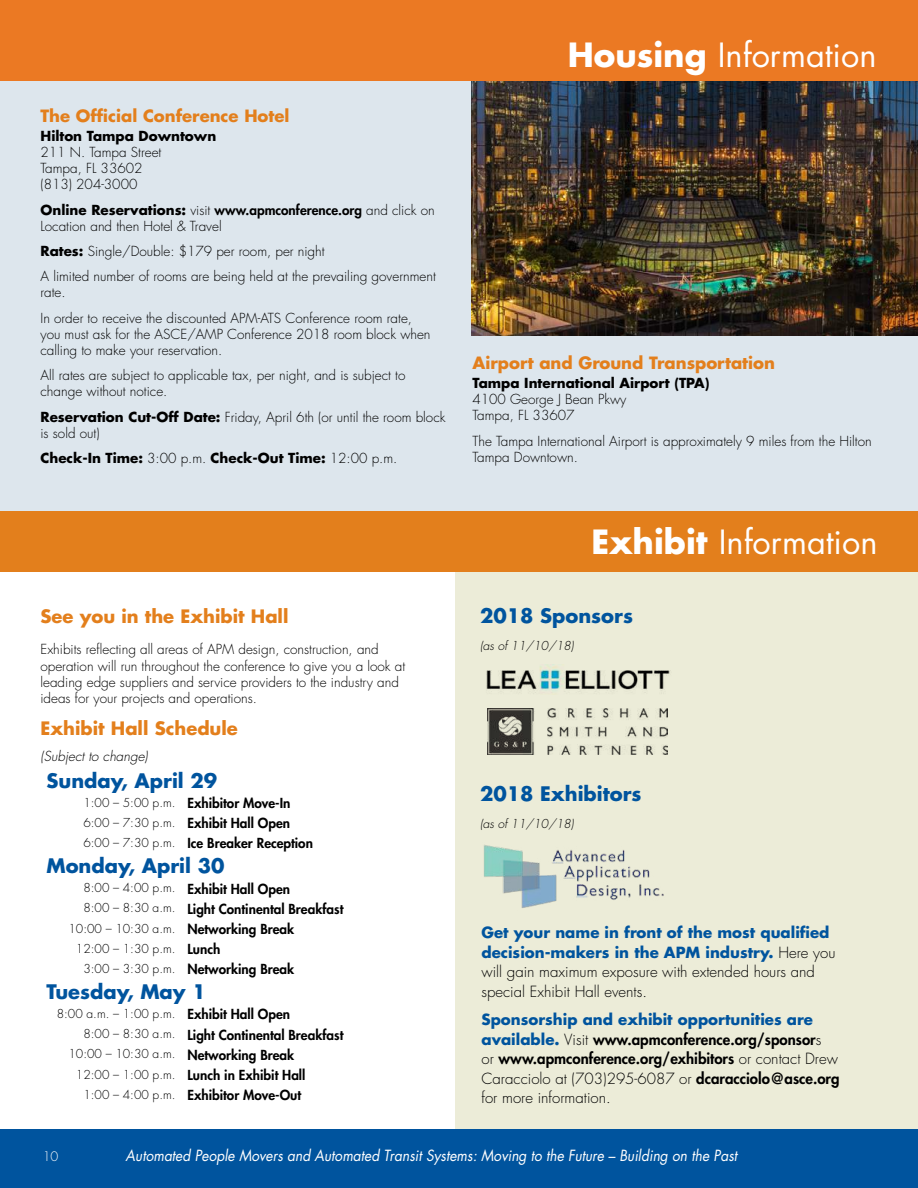
<style>
.page{position:relative;width:918px;height:1188px;background:#fff}
.page>*{position:absolute;margin:0;border:0;box-sizing:border-box;transform-origin:0 0}
.t1{font:32.55px "Futura Std";color:#fff}
.t2{font:700 19.5px "Futura Std";color:#00549e}
.t3{font:700 18px "Futura Std";color:#e37f1c}
.t4{font:700 16.5px "Futura Std";color:#e37f1c}
.t5{font:800 15px/19.5px "Futura Std";color:#000}
.t6{font:300 15px/19.5px "Futura Std";color:#000}
.t7{font:italic 15px "Futura Std";color:#fff;scale:.92 1}
.t8{font:300 13.5px/16.2px "Futura Std";color:#000}
.t9{font:800 13.5px/20.1px "Futura Std";color:#000}
.t10{font:700 13.5px "Futura Std";color:#000}
.t11{font:italic 300 13.5px "Futura Std";color:#000}
.t12{font:300 12.75px "Futura Std";color:#fff}
.t13{font:300 12px/20.1px "Futura Std";color:#000}
.t14{font:italic 300 12px "Futura Std";color:#000}
.s1{font-weight:700}
.s2{font-weight:800}
.s3{font-weight:300}
.s4{font-weight:300;font-size:12px}
.s5{font-weight:800;font-size:13.5px}
.s6{font-weight:700;color:#00549e}
</style>
<div class="page">
<div style="left:455px;top:515px;width:463px;height:657px;background:#ececd8"></div>
<div style="left:0;top:0;width:918px;height:81px;background:#eb7923"></div>
<div style="left:0;top:81px;width:918px;height:455px;background:#dde6ed"></div>
<img style="left:472px;top:81px;width:446px;height:255px">
<div style="left:0;top:511px;width:918px;height:61px;background:#e37f1c"></div>
<img style="left:483px;top:845px;width:181px;height:63px">
<img style="left:488px;top:708px;width:180px;height:46px">
<div style="left:0;top:1129px;width:918px;height:59px;background:#00549e"></div>
<img style="left:486px;top:664px;width:185px;height:29px">
<p class="t4" style="left:40px;top:104px;width:251px">The Official Conference Hotel</p>
<p class="t10" style="left:40px;top:127px;width:177px">Hilton Tampa Downtown</p>
<p class="t8" style="left:40px;top:144px;width:122px">211 N. Tampa Street<br>Tampa, FL 33602 (813) 204-3000</p>
<p class="t8" style="left:40px;top:202px;width:396px"><span class="s1">Online Reservations:</span> visit <span class="s2">www.apmconference.org</span> and click on<br>Location and then Hotel &amp; Travel</p>
<p class="t8" style="left:40px;top:239px;width:397px;line-height:25.2px"><span class="s1">Rates:</span> Single/Double: $179 per room, per night<br>A limited number of rooms are being held at the prevailing government</p>
<p class="t8" style="left:40px;top:280px;width:373px;line-height:25.2px">rate.<br>In order to receive the discounted APM-ATS Conference room rate,</p>
<p class="t8" style="left:40px;top:326px;width:392px">you must ask for the ASCE/AMP Conference 2018 room block when calling to make your reservation.</p>
<p class="t8" style="left:40px;top:368px;width:366px">All rates are subject to applicable tax, per night, and is subject to change without notice.</p>
<p class="t8" style="left:40px;top:409px;width:407px"><span class="s1">Reservation Cut-Off Date:</span> Friday, April 6th (or until the room block is sold out)</p>
<p class="t10" style="left:40px;top:449px;width:358px">Check-In Time: <span class="s3">3:00 p.m.</span> Check-Out Time: <span class="s3">12:00 p.m.</span></p>
<h3 class="t3" style="left:40px;top:605px;width:250px">See you in the Exhibit Hall</h3>
<p class="t8" style="left:40px;top:642px;width:366px">Exhibits reflecting all areas of APM design, construction, and operation will run throughout the conference to give you a look at leading edge suppliers and service providers to the industry and ideas for your projects and operations.</p>
<h3 class="t3" style="left:40px;top:716px;width:199px">Exhibit Hall Schedule</h3>
<p class="t11" style="left:40px;top:748px;width:109px">(Subject to change)</p>
<h2 class="t2" style="left:46px;top:768px;width:172px">Sunday, April 29</h2>
<p class="t9" style="left:83px;top:793px;width:231px"><span class="s4">1:00 – 5:00 p.m.</span> Exhibitor Move-In<br><span class="s4">6:00 – 7:30 p.m.</span> Exhibit Hall Open<br><span class="s4">6:00 – 7:30 p.m.</span> Ice Breaker Reception</p>
<h2 class="t2" style="left:46px;top:853px;width:179px">Monday, April 30</h2>
<p class="t9" style="left:83px;top:879px;width:261px"><span class="s4">8:00 – 4:00 p.m.</span> Exhibit Hall Open<br><span class="s4">8:00 – 8:30 a.m.</span> Light Continental Breakfast</p>
<p class="t13" style="left:76px;top:919px;width:220px;text-indent:-7px">10:00 – 10:30 a.m. <span class="s5">Networking Break<br></span>12:00 – 1:30 p.m. <span class="s5">Lunch</span></p>
<p class="t9" style="left:83px;top:959px;width:212px"><span class="s4">3:00 – 3:30 p.m.</span> Networking Break</p>
<h2 class="t2" style="left:46px;top:979px;width:161px">Tuesday, May 1</h2>
<p class="t13" style="left:57px;top:1004px;width:235px">8:00 a.m. – 1:00 p.m. <span class="s5">Exhibit Hall Open</span></p>
<p class="t9" style="left:83px;top:1024px;width:261px"><span class="s4">8:00 – 8:30 a.m.</span> Light Continental Breakfast</p>
<p class="t13" style="left:69px;top:1044px;width:227px">10:00 – 10:30 a.m. <span class="s5">Networking Break</span></p>
<p class="t9" style="left:76px;top:1065px;width:231px;text-align:center"><span class="s4">12:00 – 1:00 p.m.</span> Lunch in Exhibit Hall<br><span class="s4">1:00 – 4:00 p.m.</span> Exhibitor Move-Out</p>
<h1 class="t1" style="left:568px;top:35px;width:310px"><span class="s1">Housing</span> Information</h1>
<p class="t4" style="left:472px;top:352px;width:304px">Airport and Ground Transportation</p>
<p class="t10" style="left:472px;top:374px;width:239px">Tampa International Airport (TPA)</p>
<p class="t8" style="left:472px;top:392px;width:156px">4100 George J Bean Pkwy<br>Tampa, FL 33607</p>
<p class="t8" style="left:472px;top:433px;width:401px">The Tampa International Airport is approximately 9 miles from the Hilton<br>Tampa Downtown.</p>
<h1 class="t1" style="left:592px;top:521px;width:287px"><span class="s1">Exhibit</span> Information</h1>
<h2 class="t2" style="left:480px;top:602px;width:155px">2018 Sponsors</h2>
<p class="t14" style="left:480px;top:638px;width:95px">(as of 11/10/18)</p>
<h2 class="t2" style="left:480px;top:781px;width:163px">2018 Exhibitors</h2>
<p class="t14" style="left:480px;top:816px;width:95px">(as of 11/10/18)</p>
<p class="t6" style="left:482px;top:924px;width:355px"><span class="s6">Get your name in front of the most qualified decision-makers in the APM industry.</span> Here you will gain maximum exposure with extended hours and special Exhibit Hall events.</p>
<p class="t5" style="left:482px;top:1010px;width:360px"><span class="s6">Sponsorship and exhibit opportunities are available.</span> <span class="s3">Visit</span> www.apmconference.org/sponsor<span class="s3">s<br>or</span> www.apmconference.org/exhibitors <span class="s3">or contact Drew Caracciolo at (703)295-6087 or</span> dcaracciolo@asce.org <span class="s3">for more information.</span></p>
<p class="t12" style="left:43px;top:1149px;width:17px">10</p>
<p class="t7" style="left:126px;top:1146px;width:666px">Automated People Movers and Automated Transit Systems: Moving to the Future – Building on the Past</p>
</div>
